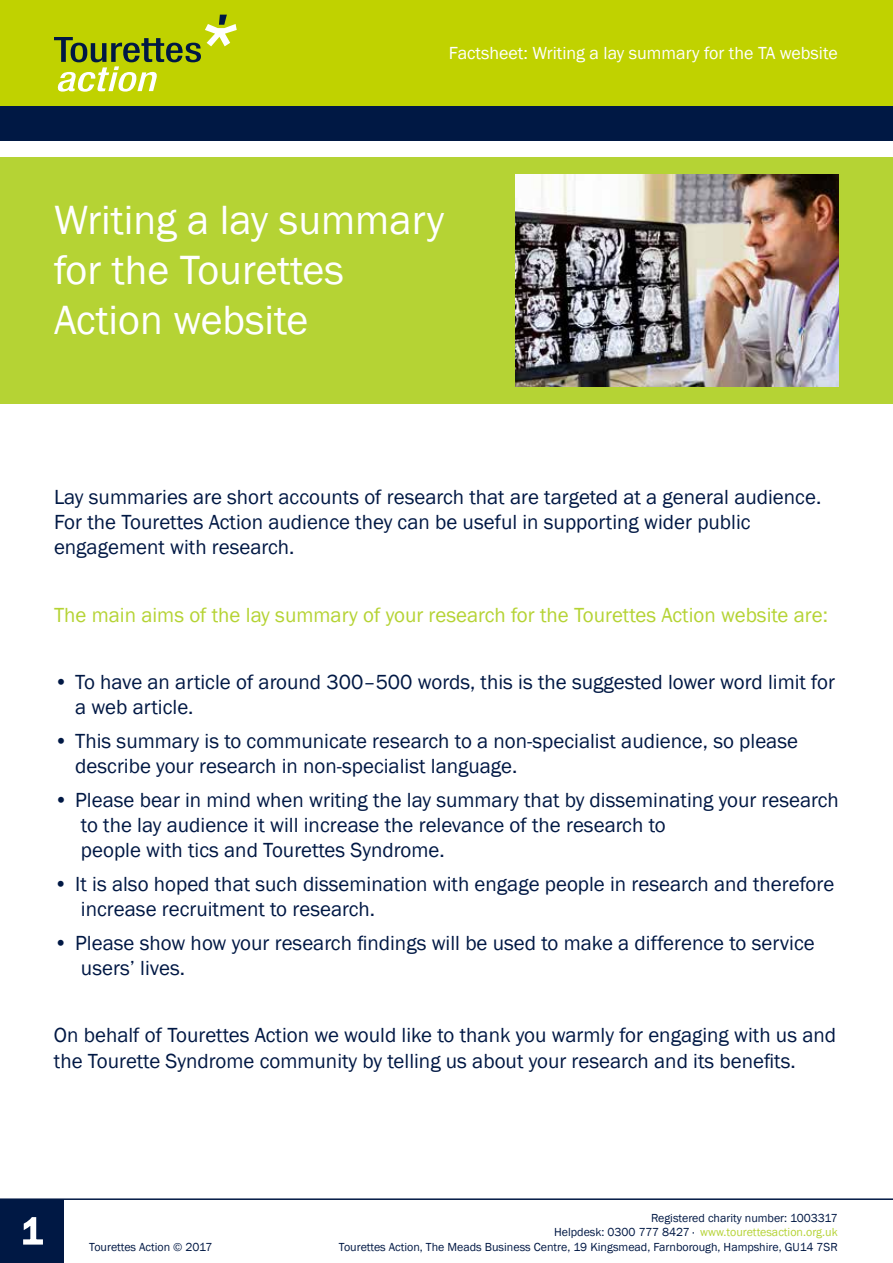
<style>
.page{position:relative;width:893px;height:1263px;background:#fff}
.page>*{position:absolute;margin:0;border:0;box-sizing:border-box;transform-origin:0 0}
.t1{font:42px/50.4px "Franklin Gothic";color:#fff}
.t2{font:21px/25.2px "Franklin Gothic";color:#001844}
.t3{font:21px "Franklin Gothic";color:#b5d334}
.t4{font:18px "Franklin Gothic";color:#fff}
.t5{font:12px/14.4px "Franklin Gothic";color:#001844;text-align:right}
.s1{color:#b5d334}
</style>
<div class="page">
<div style="left:0;top:0;width:893px;height:106px;background:#c0d200"></div>
<div style="left:0;top:106px;width:893px;height:34px;background:#001844"></div>
<div style="left:0;top:1199px;width:64px;height:64px;background:#001844"></div>
<svg style="left:23px;top:1217px;width:20px;height:28px"></svg>
<hr style="left:0;top:1198px;width:893px;height:2px;background:#001844">
<svg style="left:54px;top:15px;width:183px;height:77px"></svg>
<div style="left:0;top:157px;width:893px;height:247px;background:#b5d334"></div>
<img style="left:516px;top:174px;width:323px;height:213px">
<p class="t4" style="left:449px;top:42px;width:390px">Factsheet: Writing a lay summary for the TA website</p>
<h1 class="t1" style="left:54px;top:195px;width:392px">Writing a lay summary for the Tourettes<br>Action website</h1>
<p class="t2" style="left:54px;top:485px;width:769px">Lay summaries are short accounts of research that are targeted at a general audience.<br>For the Tourettes Action audience they can be useful in supporting wider public engagement with research.</p>
<p class="t3" style="left:54px;top:601px;width:775px">The main aims of the lay summary of your research for the Tourettes Action website are:</p>
<p class="t2" style="left:75px;top:670px;width:761px;text-indent:-21px">• To have an article of around 300–500 words, this is the suggested lower word limit for a web article.</p>
<p class="t2" style="left:75px;top:729px;width:724px;text-indent:-21px">• This summary is to communicate research to a non-specialist audience, so please describe your research in non-specialist language.</p>
<p class="t2" style="left:81px;top:788px;width:759px;text-indent:-27px">• Please bear in mind when writing the lay summary that by disseminating your research to the lay audience it will increase the relevance of the research to<br>people with tics and Tourettes Syndrome.</p>
<p class="t2" style="left:81px;top:872px;width:755px;text-indent:-27px">• It is also hoped that such dissemination with engage people in research and therefore increase recruitment to research.</p>
<p class="t2" style="left:81px;top:931px;width:735px;text-indent:-27px">• Please show how your research findings will be used to make a difference to service users’ lives.</p>
<p class="t2" style="left:54px;top:1023px;width:784px">On behalf of Tourettes Action we would like to thank you warmly for engaging with us and the Tourette Syndrome community by telling us about your research and its benefits.</p>
<p class="t5" style="left:554px;top:1211px;width:285px">Registered charity number: 1003317<br>Helpdesk: 0300 777 8427 · <span class="s1">www.tourettesaction.org.uk</span></p>
<p class="t5" style="left:89px;top:1240px;width:125px">Tourettes Action © 2017</p>
<p class="t5" style="left:339px;top:1240px;width:500px">Tourettes Action, The Meads Business Centre, 19 Kingsmead, Farnborough, Hampshire, GU14 7SR</p>
</div>
